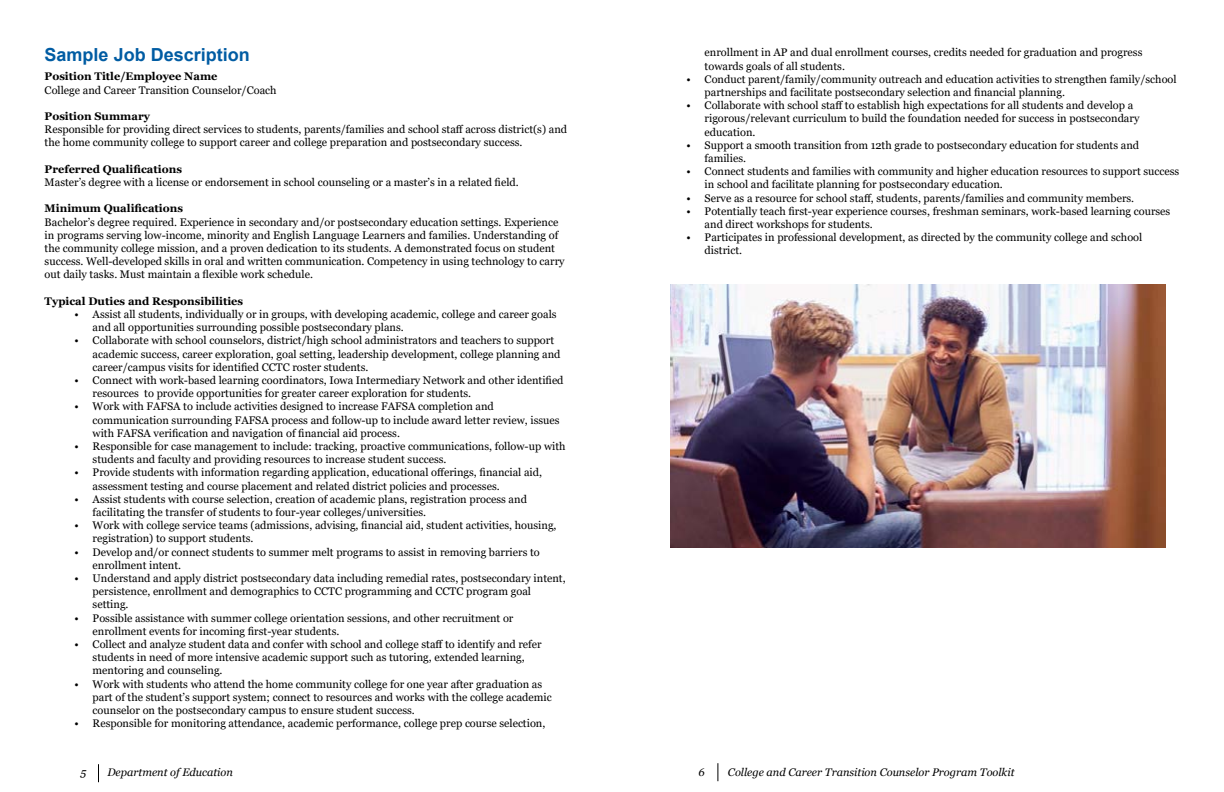
<style>
.page{position:relative;width:1224px;height:792px;background:#fff}
.page>*{position:absolute;margin:0;border:0;box-sizing:border-box;transform-origin:0 0}
.t1{font:700 18px "Arial";color:#005ca3}
.t2{font:11px/13.2px "Georgia";color:#000}
.t3{font:700 11px "Georgia";color:#000}
.t4{font:italic 11px "Georgia";color:#000}
</style>
<div class="page">
<svg style="left:98px;top:764px;width:1px;height:18px"></svg>
<svg style="left:717px;top:763px;width:1px;height:18px"></svg>
<img style="left:671px;top:284px;width:494px;height:264px">
<h2 class="t1" style="left:45px;top:42px;width:207px">Sample Job Description</h2>
<h3 class="t3" style="left:45px;top:69px;width:174px">Position Title/Employee Name</h3>
<p class="t2" style="left:45px;top:83px;width:234px">College and Career Transition Counselor/Coach</p>
<h4 class="t3" style="left:45px;top:109px;width:107px">Position Summary</h4>
<p class="t2" style="left:45px;top:123px;width:524px">Responsible for providing direct services to students, parents/families and school staff across district(s) and</p>
<p class="t2" style="left:45px;top:136px;width:479px">the home community college to support career and college preparation and postsecondary success.</p>
<h4 class="t3" style="left:45px;top:162px;width:139px">Preferred Qualifications</h4>
<p class="t2" style="left:45px;top:176px;width:476px">Master’s degree with a license or endorsement in school counseling or a master’s in a related field.</p>
<h4 class="t3" style="left:45px;top:201px;width:140px">Minimum Qualifications</h4>
<p class="t2" style="left:45px;top:215px;width:515px">Bachelor’s degree required. Experience in secondary and/or postsecondary education settings. Experience</p>
<p class="t2" style="left:45px;top:229px;width:521px">in programs serving low-income, minority and English Language Learners and families. Understanding of the community college mission, and a proven dedication to its students. A demonstrated focus on student success. Well-developed skills in oral and written communication. Competency in using technology to carry</p>
<p class="t2" style="left:45px;top:268px;width:270px">out daily tasks. Must maintain a flexible work schedule.</p>
<h4 class="t3" style="left:45px;top:294px;width:200px">Typical Duties and Responsibilities</h4>
<p class="t2" style="left:93px;top:308px;width:465px;text-indent:-18px">• Assist all students, individually or in groups, with developing academic, college and career goals and all opportunities surrounding possible postsecondary plans.</p>
<p class="t2" style="left:93px;top:334px;width:469px;text-indent:-18px">• Collaborate with school counselors, district/high school administrators and teachers to support academic success, career exploration, goal setting, leadership development, college planning and</p>
<p class="t2" style="left:93px;top:361px;width:277px">career/campus visits for identified CCTC roster students.</p>
<p class="t2" style="left:93px;top:374px;width:472px;text-indent:-18px">• Connect with work-based learning coordinators, Iowa Intermediary Network and other identified resources to provide opportunities for greater career exploration for students.</p>
<p class="t2" style="left:93px;top:400px;width:468px;text-indent:-18px">• Work with FAFSA to include activities designed to increase FAFSA completion and communication surrounding FAFSA process and follow-up to include award letter review, issues</p>
<p class="t2" style="left:93px;top:427px;width:309px">with FAFSA verification and navigation of financial aid process.</p>
<p class="t2" style="left:93px;top:440px;width:474px;text-indent:-18px">• Responsible for case management to include: tracking, proactive communications, follow-up with students and faculty and providing resources to increase student success.</p>
<p class="t2" style="left:93px;top:466px;width:451px;text-indent:-18px">• Provide students with information regarding application, educational offerings, financial aid, assessment testing and course placement and related district policies and processes.</p>
<p class="t2" style="left:75px;top:493px;width:454px">• Assist students with course selection, creation of academic plans, registration process and</p>
<p class="t2" style="left:93px;top:506px;width:335px">facilitating the transfer of students to four-year colleges/universities.</p>
<p class="t2" style="left:93px;top:519px;width:465px;text-indent:-18px">• Work with college service teams (admissions, advising, financial aid, student activities, housing, registration) to support students.</p>
<p class="t2" style="left:93px;top:545px;width:449px;text-indent:-18px">• Develop and/or connect students to summer melt programs to assist in removing barriers to enrollment intent.</p>
<p class="t2" style="left:93px;top:572px;width:475px;text-indent:-18px">• Understand and apply district postsecondary data including remedial rates, postsecondary intent, persistence, enrollment and demographics to CCTC programming and CCTC program goal setting.</p>
<p class="t2" style="left:75px;top:611px;width:440px">• Possible assistance with summer college orientation sessions, and other recruitment or</p>
<p class="t2" style="left:93px;top:625px;width:248px">enrollment events for incoming first-year students.</p>
<p class="t2" style="left:93px;top:638px;width:451px;text-indent:-18px">• Collect and analyze student data and confer with school and college staff to identify and refer students in need of more intensive academic support such as tutoring, extended learning, mentoring and counseling.</p>
<p class="t2" style="left:93px;top:677px;width:461px;text-indent:-18px">• Work with students who attend the home community college for one year after graduation as part of the student’s support system; connect to resources and works with the college academic counselor on the postsecondary campus to ensure student success.</p>
<p class="t2" style="left:75px;top:717px;width:472px">• Responsible for monitoring attendance, academic performance, college prep course selection,</p>
<p class="t2" style="left:705px;top:46px;width:439px">enrollment in AP and dual enrollment courses, credits needed for graduation and progress towards goals of all students.</p>
<p class="t2" style="left:705px;top:73px;width:474px;text-indent:-18px">• Conduct parent/family/community outreach and education activities to strengthen family/school partnerships and facilitate postsecondary selection and financial planning.</p>
<p class="t2" style="left:705px;top:99px;width:436px;text-indent:-18px">• Collaborate with school staff to establish high expectations for all students and develop a rigorous/relevant curriculum to build the foundation needed for success in postsecondary education.</p>
<p class="t2" style="left:705px;top:139px;width:436px;text-indent:-18px">• Support a smooth transition from 12th grade to postsecondary education for students and families.</p>
<p class="t2" style="left:705px;top:165px;width:476px;text-indent:-18px">• Connect students and families with community and higher education resources to support success in school and facilitate planning for postsecondary education.</p>
<p class="t2" style="left:687px;top:191px;width:449px">• Serve as a resource for school staff, students, parents/families and community members.</p>
<p class="t2" style="left:705px;top:205px;width:467px;text-indent:-18px">• Potentially teach first-year experience courses, freshman seminars, work-based learning courses and direct workshops for students.</p>
<p class="t2" style="left:705px;top:231px;width:439px;text-indent:-18px">• Participates in professional development, as directed by the community college and school district.</p>
<p class="t4" style="left:80px;top:766px;width:7px">5</p>
<p class="t4" style="left:107px;top:766px;width:127px">Department of Education</p>
<p class="t4" style="left:699px;top:766px;width:8px">6</p>
<p class="t4" style="left:728px;top:766px;width:288px">College and Career Transition Counselor Program Toolkit</p>
</div>
